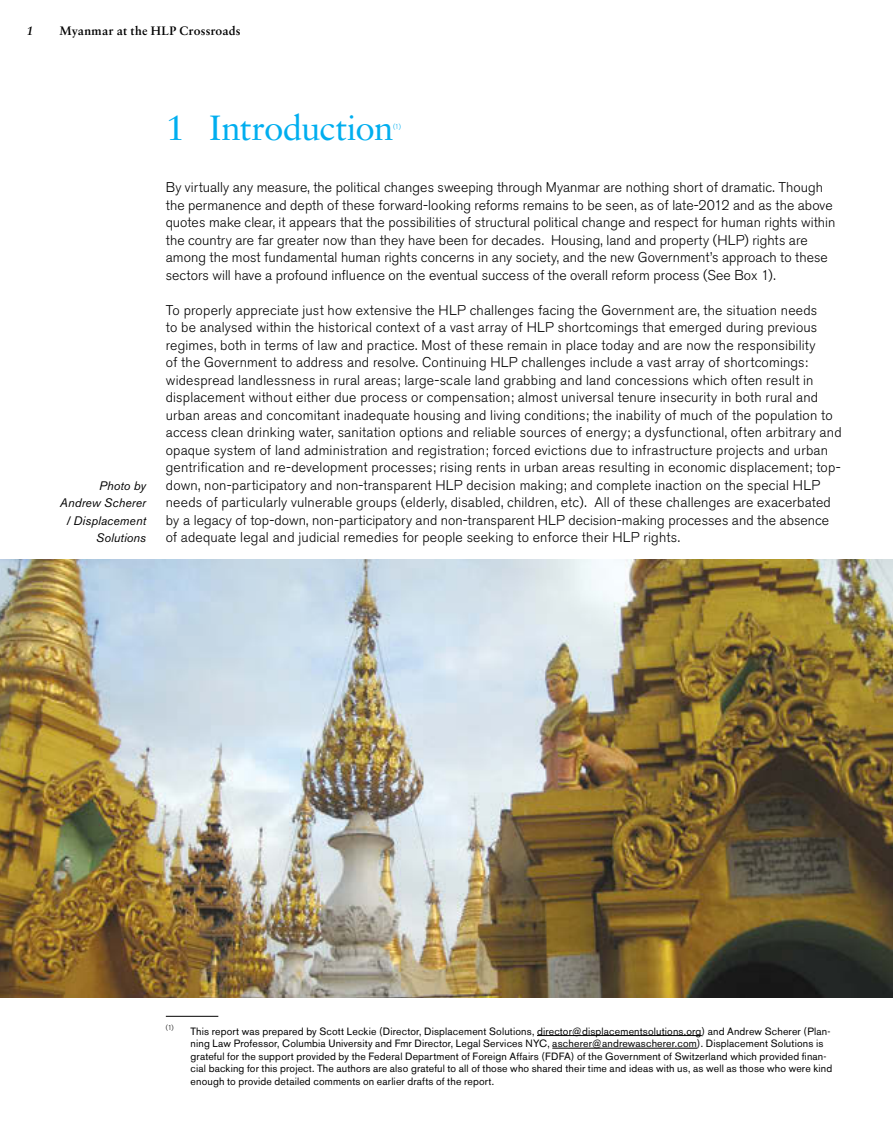
<style>
.page{position:relative;width:893px;height:1141px;background:#fff}
.page>*{position:absolute;margin:0;border:0;box-sizing:border-box;transform-origin:0 0}
.t1{font:35px "Sabon LT Std";letter-spacing:-.02em;color:#00aeef}
.Paragraph{font:300 14px/17.5px "Akzidenz Grotesk BE";letter-spacing:.01em;color:#000}
.t2{font:italic 12.25px/17.5px "Akzidenz Grotesk BE";letter-spacing:.01em;color:#000;text-align:right}
.t3{font:700 12.25px "Sabon LT Std";letter-spacing:.02em;color:#000}
.Default{font:italic 700 12.25px "Sabon LT Std";color:#000}
.Footnote{font:10.5px/12.6px "Akzidenz Grotesk BE";letter-spacing:.015em;color:#000}
.t4{font:300 7.17px "Akzidenz Grotesk BE";color:#00aeef}
</style>
<div class="page">
<img style="left:0;top:560px;width:893px;height:437px">
<hr style="left:166px;top:1016px;width:52px;height:1px;background:#000">
<hr style="left:537px;top:1035px;width:165px;height:1px;background:#000">
<hr style="left:552px;top:1048px;width:145px;height:1px;background:#000">
<p class="Default" style="left:26px;top:23px;width:8px">1</p>
<p class="t3" style="left:60px;top:23px;width:183px">Myanmar at the HLP Crossroads</p>
<p class="t2" style="left:60px;top:477px;width:88px">Photo by<br>Andrew Scherer / Displacement<br>Solutions</p>
<p class="t1" style="left:166px;top:107px;width:229px">1 Introduction</p>
<p class="t4" style="left:393px;top:122px;width:9px">(1)</p>
<p class="Paragraph" style="left:166px;top:179px;width:671px">By virtually any measure, the political changes sweeping through Myanmar are nothing short of dramatic. Though the permanence and depth of these forward-looking reforms remains to be seen, as of late-2012 and as the above quotes make clear, it appears that the possibilities of structural political change and respect for human rights within the country are far greater now than they have been for decades. Housing, land and property (HLP) rights are among the most fundamental human rights concerns in any society, and the new Government’s approach to these sectors will have a profound influence on the eventual success of the overall reform process (See Box 1).</p>
<p class="Paragraph" style="left:166px;top:302px;width:677px">To properly appreciate just how extensive the HLP challenges facing the Government are, the situation needs<br>to be analysed within the historical context of a vast array of HLP shortcomings that emerged during previous regimes, both in terms of law and practice. Most of these remain in place today and are now the responsibility<br>of the Government to address and resolve. Continuing HLP challenges include a vast array of shortcomings: widespread landlessness in rural areas; large-scale land grabbing and land concessions which often result in displacement without either due process or compensation; almost universal tenure insecurity in both rural and urban areas and concomitant inadequate housing and living conditions; the inability of much of the population to access clean drinking water, sanitation options and reliable sources of energy; a dysfunctional, often arbitrary and opaque system of land administration and registration; forced evictions due to infrastructure projects and urban gentrification and re-development processes; rising rents in urban areas resulting in economic displacement; top&shy;down, non-participatory and non-transparent HLP decision making; and complete inaction on the special HLP needs of particularly vulnerable groups (elderly, disabled, children, etc). All of these challenges are exacerbated by a legacy of top-down, non-participatory and non-transparent HLP decision-making processes and the absence of adequate legal and judicial remedies for people seeking to enforce their HLP rights.</p>
<p class="Footnote" style="left:191px;top:1025px;width:643px;text-indent:-25px"><sup>(1)</sup> This report was prepared by Scott Leckie (Director, Displacement Solutions, director@displacementsolutions.org) and Andrew Scherer (Plan&shy;ning Law Professor, Columbia University and Fmr Director, Legal Services NYC, ascherer@andrewascherer.com). Displacement Solutions is grateful for the support provided by the Federal Department of Foreign Affairs (FDFA) of the Government of Switzerland which provided finan&shy;cial backing for this project. The authors are also grateful to all of those who shared their time and ideas with us, as well as those who were kind enough to provide detailed comments on earlier drafts of the report.</p>
</div>
